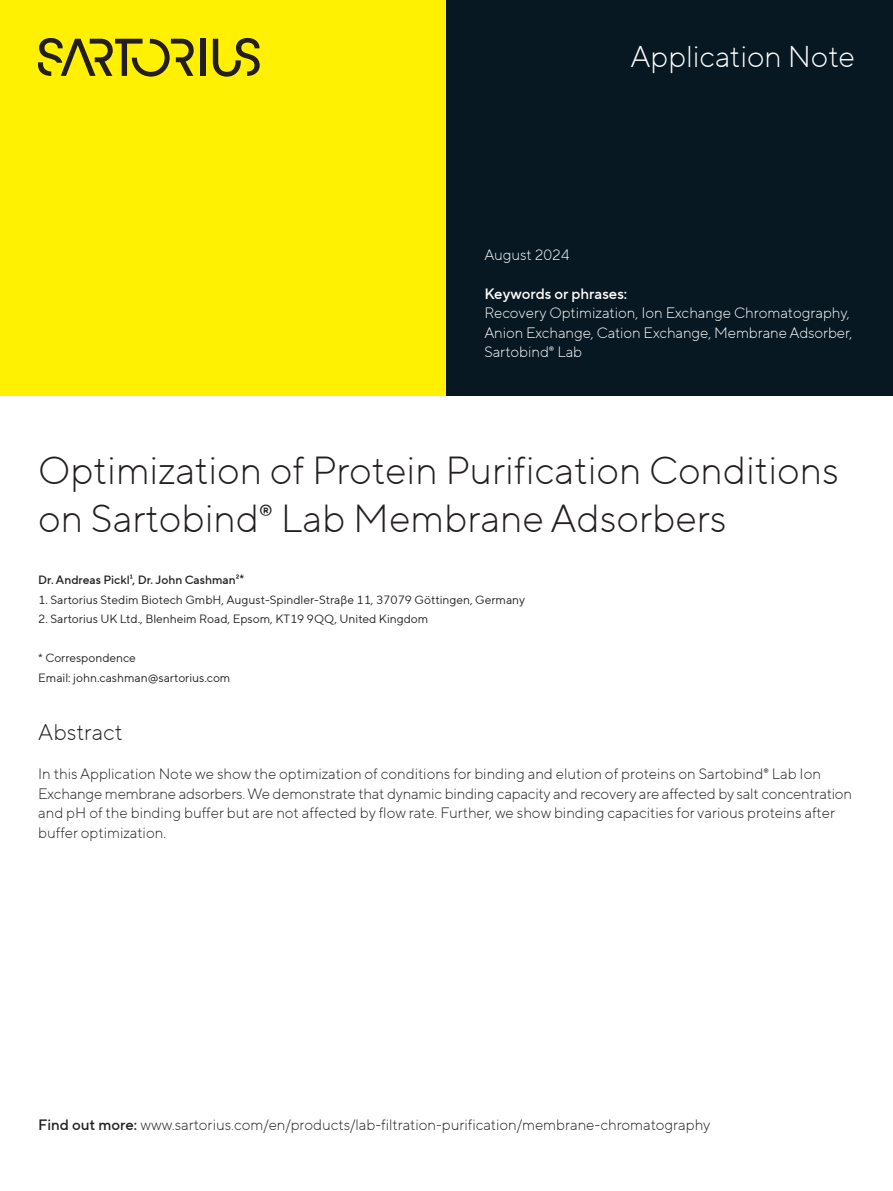
<style>
.page{position:relative;width:893px;height:1191px;background:#fff}
.page>*{position:absolute;margin:0;border:0;box-sizing:border-box;transform-origin:0 0}
.t1{font:300 39px/48.8px "TT Norms Pro";color:#231f20}
.t2{font:300 30px "TT Norms Pro";color:#fff}
.t3{font:300 22.5px "TT Norms Pro";color:#231f20}
.t4{font:300 15px/19.5px "TT Norms Pro";color:#231f20}
.t5{font:300 15px/19.5px "TT Norms Pro";color:#fff}
.t6{font:500 15px "TT Norms Pro";color:#fff}
.t7{font:12px/19.5px "TT Norms Pro";color:#231f20}
.t8{font:500 12px "TT Norms Pro";color:#231f20}
.s1{font-weight:500}
</style>
<div class="page">
<div style="left:0;top:0;width:446px;height:395px;background:#fff101"></div>
<div style="left:446px;top:0;width:447px;height:395px;background:#071822"></div>
<div style="left:200px;top:39px;width:5px;height:37px;background:#231f20"></div>
<svg style="left:213px;top:38px;width:47px;height:39px"></svg>
<svg style="left:38px;top:38px;width:156px;height:39px"></svg>
<h2 class="t2" style="left:630px;top:35px;width:226px">Application Note</h2>
<p class="t5" style="left:484px;top:244px;width:87px">August 2024</p>
<p class="t6" style="left:484px;top:282px;width:144px">Keywords or phrases:</p>
<p class="t5" style="left:484px;top:302px;width:370px">Recovery Optimization, Ion Exchange Chromatography,<br>Anion Exchange, Cation Exchange, Membrane Adsorber,<br>Sartobind® Lab</p>
<h1 class="t1" style="left:38px;top:443px;width:802px">Optimization of Protein Purification Conditions on Sartobind® Lab Membrane Adsorbers</h1>
<p class="t8" style="left:38px;top:571px;width:207px">Dr. Andreas Pickl¹, Dr. John Cashman²*</p>
<p class="t7" style="left:38px;top:589px;width:488px">1. Sartorius Stedim Biotech GmbH, August-Spindler-Straβe 11, 37079 Göttingen, Germany</p>
<p class="t7" style="left:38px;top:608px;width:391px">2. Sartorius UK Ltd., Blenheim Road, Epsom, KT19 9QQ, United Kingdom</p>
<p class="t7" style="left:38px;top:647px;width:194px">* Correspondence<br>Email: john.cashman@sartorius.com</p>
<h3 class="t3" style="left:38px;top:716px;width:86px">Abstract</h3>
<p class="t4" style="left:38px;top:763px;width:815px">In this Application Note we show the optimization of conditions for binding and elution of proteins on Sartobind® Lab Ion Exchange membrane adsorbers. We demonstrate that dynamic binding capacity and recovery are affected by salt concentration and pH of the binding buffer but are not affected by flow rate. Further, we show binding capacities for various proteins after buffer optimization.</p>
<p class="t4" style="left:38px;top:1114px;width:674px"><span class="s1">Find out more:</span> www.sartorius.com/en/products/lab-filtration-purification/membrane-chromatography</p>
</div>
